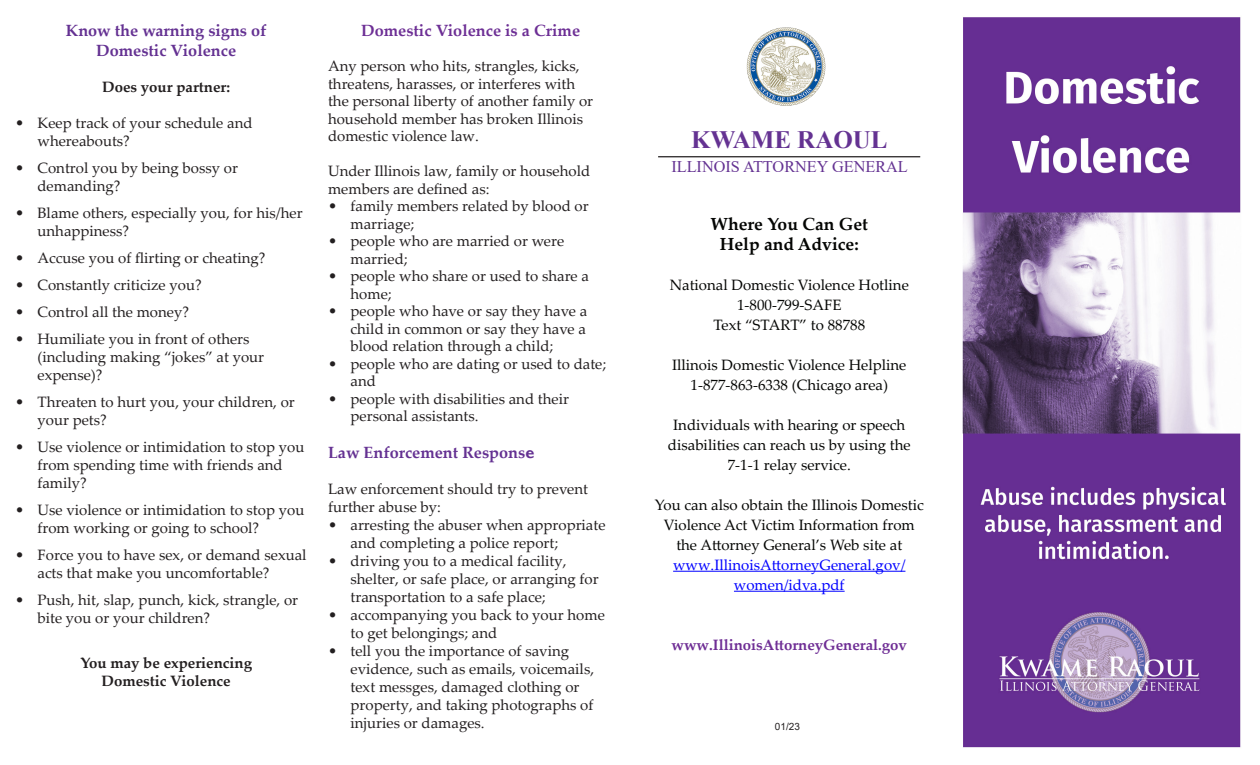
<style>
.page{position:relative;width:1260px;height:765px;background:#fff}
.page>*{position:absolute;margin:0;border:0;box-sizing:border-box;transform-origin:0 0}
.t1{font:700 25px "Times New Roman";color:#643292}
.Title_Subhead{font:700 17.5px "Palatino Linotype";color:#040503}
.t2{font:700 16.25px "Palatino Linotype";color:#643192}
.Paragraph_Style_1{font:700 16.25px "Palatino Linotype";color:#6d2f95}
.t3{font:16.25px "Times New Roman";color:#643292}
.Paragraph_Style_1-2{font:15px/18px "Palatino Linotype";color:#231f20}
.Title_Subhead-2{font:15px "Palatino Linotype";color:#040503}
.t4{font:700 15px "Palatino Linotype";color:#231f20}
.Title_Subhead-3{font:15px "Palatino Linotype";color:#00f}
.Title_Subhead-4{font:700 15px "Palatino Linotype";color:#6f2e95}
.t5{font:10px "Arial";color:#231f20}
.s1{font-family:"Gill Sans"}
</style>
<div class="page">
<hr style="left:673px;top:571px;width:232px;height:1px;background:#00f">
<hr style="left:734px;top:591px;width:111px;height:1px;background:#00f">
<img style="left:746px;top:27px;width:80px;height:79px">
<hr style="left:658px;top:156px;width:262px;height:1px;background:#231f20">
<img style="left:962px;top:17px;width:279px;height:731px">
<p class="t2" style="left:66px;top:19px;width:202px">Know the warning signs of</p>
<p class="t2" style="left:96px;top:39px;width:141px">Domestic Violence</p>
<p class="t4" style="left:102px;top:76px;width:129px">Does your partner:</p>
<p class="Paragraph_Style_1-2" style="left:38px;top:113px;width:217px;text-indent:-22px">• Keep track of your schedule and whereabouts?</p>
<p class="Paragraph_Style_1-2" style="left:38px;top:158px;width:202px;text-indent:-22px">• Control you by being bossy or demanding?</p>
<p class="Paragraph_Style_1-2" style="left:38px;top:203px;width:267px;text-indent:-22px">• Blame others, especially you, for his/her unhappiness?</p>
<p class="Paragraph_Style_1-2" style="left:15px;top:248px;width:252px">• Accuse you of flirting or cheating?</p>
<p class="Paragraph_Style_1-2" style="left:15px;top:275px;width:188px">• Constantly criticize you?</p>
<p class="Paragraph_Style_1-2" style="left:15px;top:302px;width:176px">• Control all the money?</p>
<p class="Paragraph_Style_1-2" style="left:38px;top:329px;width:228px;text-indent:-22px">• Humiliate you in front of others (including making “jokes” at your expense)?</p>
<p class="Paragraph_Style_1-2" style="left:38px;top:392px;width:259px;text-indent:-22px">• Threaten to hurt you, your children, or your pets?</p>
<p class="Paragraph_Style_1-2" style="left:38px;top:437px;width:268px;text-indent:-22px">• Use violence or intimidation to stop you from spending time with friends and family?</p>
<p class="Paragraph_Style_1-2" style="left:38px;top:500px;width:268px;text-indent:-22px">• Use violence or intimidation to stop you from working or going to school?</p>
<p class="Paragraph_Style_1-2" style="left:38px;top:545px;width:271px;text-indent:-22px">• Force you to have sex, or demand sexual acts that make you uncomfortable?</p>
<p class="Paragraph_Style_1-2" style="left:38px;top:590px;width:262px;text-indent:-22px">• Push, hit, slap, punch, kick, strangle, or bite you or your children?</p>
<p class="t4" style="left:80px;top:652px;width:173px">You may be experiencing</p>
<p class="t4" style="left:102px;top:670px;width:131px">Domestic Violence</p>
<p class="Paragraph_Style_1" style="left:361px;top:19px;width:220px">Domestic Violence is a Crime</p>
<p class="Paragraph_Style_1-2" style="left:328px;top:57px;width:267px;line-height:17.5px">Any person who hits, strangles, kicks, threatens, harasses, or interferes with the personal liberty of another family or household member has broken Illinois domestic violence law.</p>
<p class="Paragraph_Style_1-2" style="left:328px;top:162px;width:264px;line-height:17.5px">Under Illinois law, family or household members are defined as:</p>
<p class="Paragraph_Style_1-2" style="left:351px;top:197px;width:240px;line-height:17.5px;text-indent:-22px">• family members related by blood or marriage;</p>
<p class="Paragraph_Style_1-2" style="left:351px;top:232px;width:215px;line-height:17.5px;text-indent:-22px">• people who are married or were married;</p>
<p class="Paragraph_Style_1-2" style="left:351px;top:267px;width:240px;line-height:17.5px;text-indent:-22px">• people who share or used to share a home;</p>
<p class="Paragraph_Style_1-2" style="left:351px;top:302px;width:238px;line-height:17.5px;text-align:justify;text-indent:-22px">• people who have or say they have a child in common or say they have a blood relation through a child;</p>
<p class="Paragraph_Style_1-2" style="left:351px;top:354px;width:257px;line-height:17.5px;text-indent:-22px">• people who are dating or used to date; and</p>
<p class="Paragraph_Style_1-2" style="left:351px;top:389px;width:220px;line-height:17.5px;text-indent:-22px">• people with disabilities and their personal assistants.</p>
<p class="t2" style="left:328px;top:441px;width:208px">Law Enforcement Respons<span class="s1">e</span></p>
<p class="Paragraph_Style_1-2" style="left:328px;top:479px;width:262px">Law enforcement should try to prevent</p>
<p class="Paragraph_Style_1-2" style="left:328px;top:497px;width:114px">further abuse by:</p>
<p class="Paragraph_Style_1-2" style="left:351px;top:515px;width:257px;text-indent:-22px">• arresting the abuser when appropriate and completing a police report;</p>
<p class="Paragraph_Style_1-2" style="left:351px;top:551px;width:250px;text-indent:-22px">• driving you to a medical facility, shelter, or safe place, or arranging for transportation to a safe place;</p>
<p class="Paragraph_Style_1-2" style="left:351px;top:605px;width:256px;text-indent:-22px">• accompanying you back to your home to get belongings; and</p>
<p class="Paragraph_Style_1-2" style="left:351px;top:641px;width:245px;text-indent:-22px">• tell you the importance of saving evidence, such as emails, voicemails, text messges, damaged clothing or property, and taking photographs of injuries or damages.</p>
<p class="t1" style="left:691px;top:121px;width:198px">KWAME RAOUL</p>
<p class="t3" style="left:671px;top:155px;width:238px">ILLINOIS ATTORNEY GENERAL</p>
<p class="Title_Subhead" style="left:711px;top:211px;width:159px">Where You Can Get</p>
<p class="Title_Subhead" style="left:720px;top:231px;width:140px">Help and Advice:</p>
<p class="Title_Subhead-2" style="left:670px;top:274px;width:241px">National Domestic Violence Hotline</p>
<p class="Title_Subhead-2" style="left:737px;top:294px;width:106px">1-800-799-SAFE</p>
<p class="Title_Subhead-2" style="left:713px;top:314px;width:153px">Text “START” to 88788</p>
<p class="Title_Subhead-2" style="left:672px;top:354px;width:236px">Illinois Domestic Violence Helpline</p>
<p class="Title_Subhead-2" style="left:691px;top:374px;width:199px">1-877-863-6338 (Chicago area)</p>
<p class="Title_Subhead-2" style="left:673px;top:414px;width:234px">Individuals with hearing or speech</p>
<p class="Title_Subhead-2" style="left:668px;top:434px;width:244px">disabilities can reach us by using the</p>
<p class="Title_Subhead-2" style="left:728px;top:454px;width:125px">7-1-1 relay service.</p>
<p class="Title_Subhead-2" style="left:655px;top:494px;width:270px">You can also obtain the Illinois Domestic</p>
<p class="Title_Subhead-2" style="left:664px;top:514px;width:252px">Violence Act Victim Information from</p>
<p class="Title_Subhead-2" style="left:676px;top:534px;width:227px">the Attorney General’s Web site at</p>
<p class="Title_Subhead-3" style="left:673px;top:554px;width:234px">www.IllinoisAttorneyGeneral.gov/</p>
<p class="Title_Subhead-3" style="left:734px;top:574px;width:112px">women/idva.pdf</p>
<p class="Title_Subhead-4" style="left:672px;top:634px;width:237px">www.IllinoisAttorneyGeneral.gov</p>
<p class="t5" style="left:775px;top:720px;width:27px">01/23</p>
</div>
